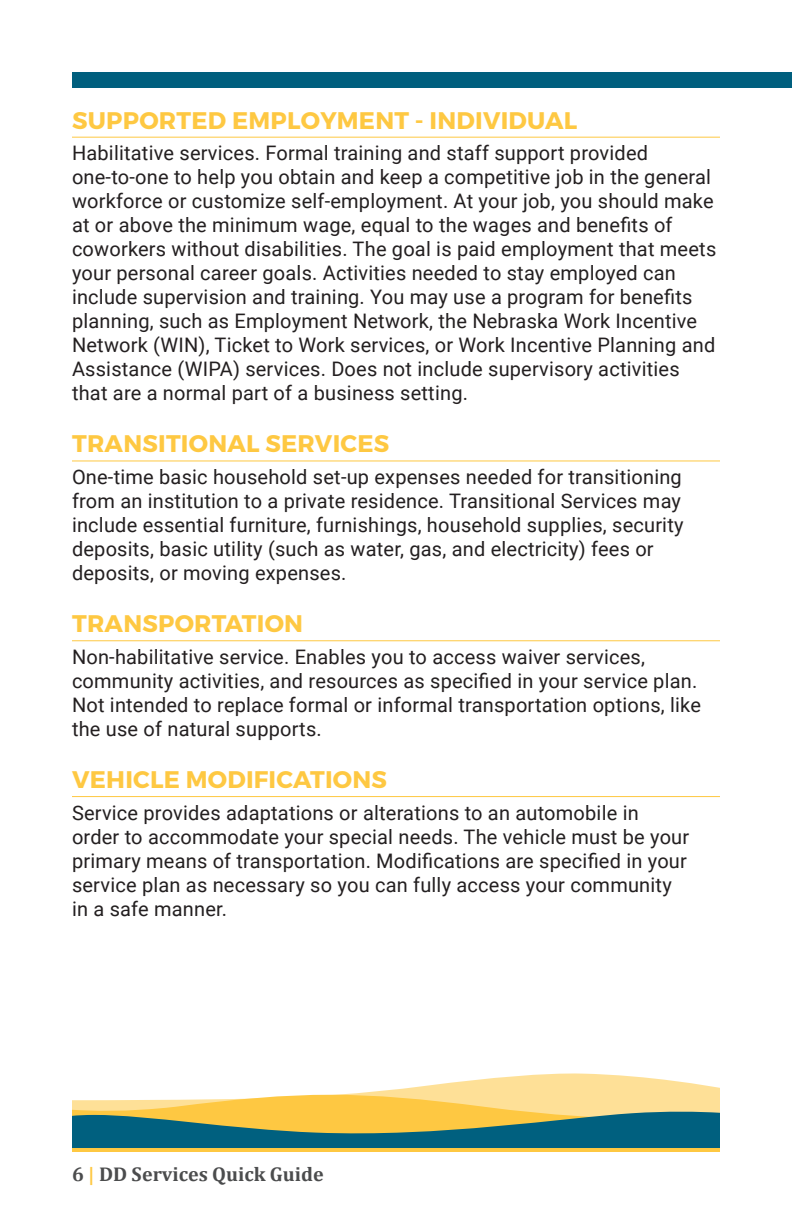
<style>
.page{position:relative;width:792px;height:1224px;background:#fff}
.page>*{position:absolute;margin:0;border:0;box-sizing:border-box;transform-origin:0 0}
.Body_Head{font:700 24px "Montserrat";letter-spacing:.01em;color:#fec842}
.Body{font:20px/24px "Roboto";letter-spacing:.01em;color:#231f20}
.t1{font:700 20px "Cambria";color:#4b4c4d}
.s1{color:#fec842}
</style>
<div class="page">
<svg style="left:312px;top:1073px;width:408px;height:22px;fill:#fee097"></svg>
<svg style="left:72px;top:1095px;width:648px;height:57px;background:#8f9f6f"></svg>
<div style="left:72px;top:72px;width:720px;height:16px;background:#005f7e"></div>
<hr style="left:72px;top:137px;width:648px;height:1px;background:#fec842">
<hr style="left:72px;top:460px;width:648px;height:1px;background:#fec842">
<hr style="left:72px;top:640px;width:648px;height:1px;background:#fec842">
<hr style="left:72px;top:796px;width:648px;height:1px;background:#fec842">
<p class="Body_Head" style="left:72px;top:105px;width:507px">SUPPORTED EMPLOYMENT - INDIVIDUAL</p>
<p class="Body" style="left:72px;top:140px;width:646px">Habilitative services. Formal training and staff support provided one-to-one to help you obtain and keep a competitive job in the general workforce or customize self-employment. At your job, you should make at or above the minimum wage, equal to the wages and benefits of coworkers without disabilities. The goal is paid employment that meets your personal career goals. Activities needed to stay employed can include supervision and training. You may use a program for benefits planning, such as Employment Network, the Nebraska Work Incentive Network (WIN), Ticket to Work services, or Work Incentive Planning and Assistance (WIPA) services. Does not include supervisory activities that are a normal part of a business setting.</p>
<p class="Body_Head" style="left:72px;top:429px;width:319px">TRANSITIONAL SERVICES</p>
<p class="Body" style="left:72px;top:464px;width:613px">One-time basic household set-up expenses needed for transitioning from an institution to a private residence. Transitional Services may include essential furniture, furnishings, household supplies, security deposits, basic utility (such as water, gas, and electricity) fees or deposits, or moving expenses.</p>
<p class="Body_Head" style="left:72px;top:609px;width:233px">TRANSPORTATION</p>
<p class="Body" style="left:72px;top:644px;width:631px">Non-habilitative service. Enables you to access waiver services, community activities, and resources as specified in your service plan.<br>Not intended to replace formal or informal transportation options, like the use of natural supports.</p>
<p class="Body_Head" style="left:72px;top:765px;width:316px">VEHICLE MODIFICATIONS</p>
<p class="Body" style="left:72px;top:800px;width:619px">Service provides adaptations or alterations to an automobile in order to accommodate your special needs. The vehicle must be your primary means of transportation. Modifications are specified in your service plan as necessary so you can fully access your community in a safe manner.</p>
<p class="t1" style="left:72px;top:1160px;width:253px">6 <span class="s1">|</span> DD Services Quick Guide</p>
</div>
